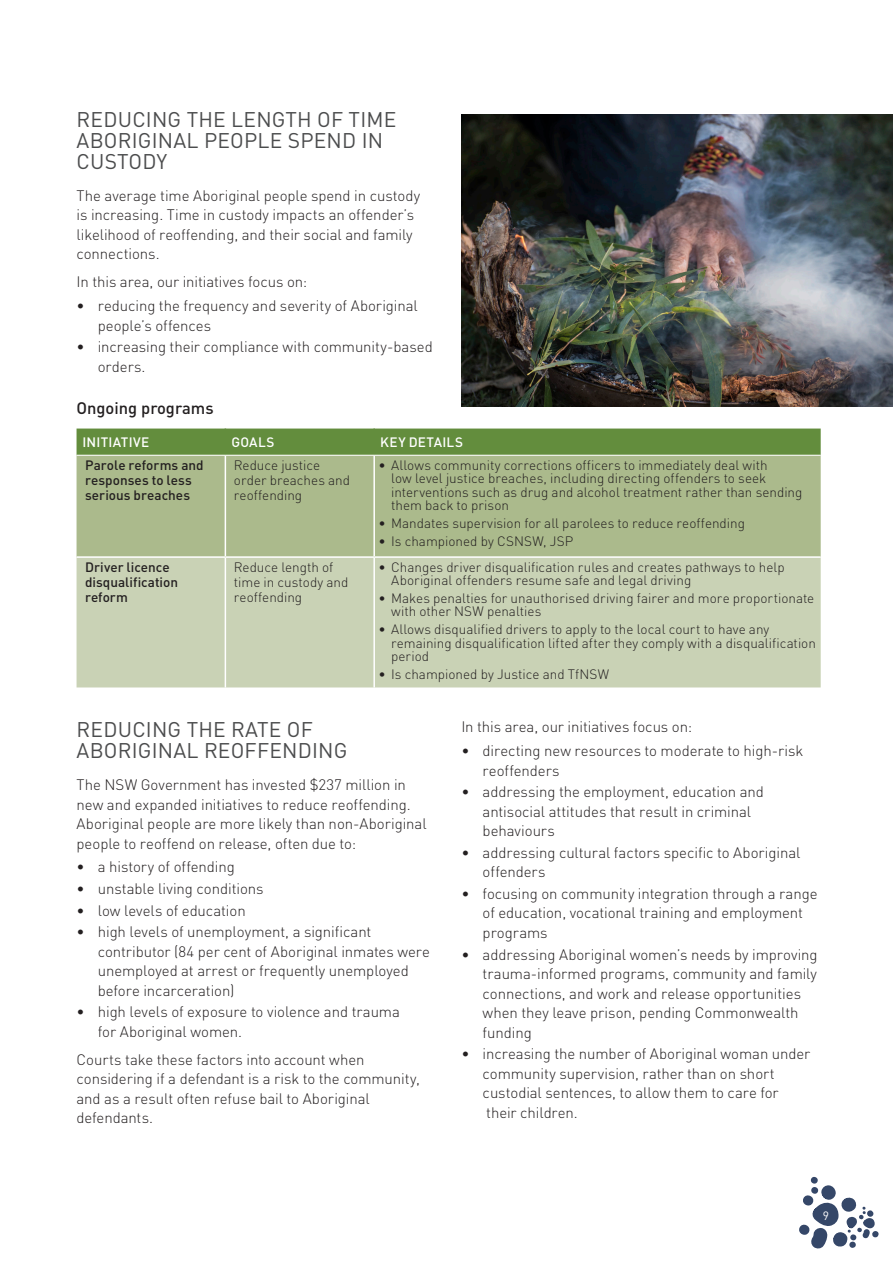
<style>
.page{position:relative;width:893px;height:1263px;background:#fff}
.page>*{position:absolute;margin:0;border:0;box-sizing:border-box;transform-origin:0 0}
.t1{font:21px/21px "DINOT";letter-spacing:.01em;color:#4b4c4d}
.t2{font:500 16.5px "DINOT";color:#231f20}
.Body_-_DOT_points__n{font:300 15px/19.5px "DINOT";letter-spacing:-.005em;color:#231f20}
.Body_Text_Plain{font:300 15px/19.5px "DINOT";letter-spacing:-.005em;color:#231f20}
.Body_-_DOT_points{font:300 15px/19.5px "DINOT";letter-spacing:-.005em;color:#231f20}
.Body_Text_Plain_-_no{font:300 15px/19.5px "DINOT";letter-spacing:-.005em;color:#231f20}
.TABLE_-_Dot_points{font:300 13.5px/13.5px "DINOT";color:#231f20}
.TABLE_-_medium{font:500 13.5px/15px "DINOT";color:#231f20}
.Table_-_8_10pt{font:300 13.5px/15px "DINOT";color:#231f20}
.TABLE_header{font:500 13.5px "DINOT";letter-spacing:.02em;color:#fff}
.t3{font:12px "DINOT";color:#fff}
</style>
<div class="page">
<svg style="left:799px;top:1176px;width:79px;height:73px"></svg>
<div style="left:77px;top:456px;width:744px;height:100px;background:#abba8c"></div>
<div style="left:77px;top:558px;width:744px;height:129px;background:#c9d2b5"></div>
<svg style="left:77px;top:428px;width:744px;height:27px;background:#679043"></svg>
<hr style="left:373px;top:428px;width:2px;height:27px;background:#638d3d">
<hr style="left:225px;top:456px;width:1px;height:100px;background:#fff">
<hr style="left:373px;top:456px;width:2px;height:100px;background:#fff">
<hr style="left:225px;top:558px;width:1px;height:129px;background:#fff">
<hr style="left:373px;top:558px;width:2px;height:129px;background:#fff">
<img style="left:461px;top:115px;width:432px;height:291px">
<h3 class="t1" style="left:77px;top:108px;width:321px">REDUCING THE LENGTH OF TIME<br>ABORIGINAL PEOPLE SPEND IN<br>CUSTODY</h3>
<p class="Body_Text_Plain" style="left:77px;top:186px;width:345px">The average time Aboriginal people spend in custody is increasing. Time in custody impacts an offender’s likelihood of reoffending, and their social and family connections.</p>
<p class="Body_Text_Plain_-_no" style="left:77px;top:272px;width:232px">In this area, our initiatives focus on:</p>
<p class="Body_-_DOT_points__n" style="left:98px;top:296px;width:322px;text-indent:-21px">• reducing the frequency and severity of Aboriginal people’s offences</p>
<p class="Body_-_DOT_points" style="left:98px;top:337px;width:336px;text-indent:-21px">• increasing their compliance with community-based orders.</p>
<h4 class="t2" style="left:77px;top:397px;width:139px">Ongoing programs</h4>
<p class="TABLE_header" style="left:83px;top:434px;width:68px">INITIATIVE</p>
<p class="TABLE_header" style="left:231px;top:434px;width:45px">GOALS</p>
<p class="TABLE_header" style="left:380px;top:434px;width:84px">KEY DETAILS</p>
<p class="TABLE_-_medium" style="left:85px;top:457px;width:120px">Parole reforms and responses to less serious breaches</p>
<p class="Table_-_8_10pt" style="left:234px;top:457px;width:118px">Reduce justice order breaches and reoffending</p>
<p class="TABLE_-_Dot_points" style="left:391px;top:458px;width:413px;text-indent:-13px">• Allows community corrections officers to immediately deal with<br>low level justice breaches, including directing offenders to seek interventions such as drug and alcohol treatment rather than sending them back to prison</p>
<p class="TABLE_-_Dot_points" style="left:378px;top:516px;width:368px">• Mandates supervision for all parolees to reduce reoffending</p>
<p class="TABLE_-_Dot_points" style="left:378px;top:534px;width:196px">• Is championed by CSNSW, JSP</p>
<p class="TABLE_-_medium" style="left:85px;top:559px;width:95px">Driver licence disqualification reform</p>
<p class="Table_-_8_10pt" style="left:234px;top:559px;width:116px">Reduce length of time in custody and reoffending</p>
<p class="TABLE_-_Dot_points" style="left:391px;top:560px;width:395px;text-indent:-13px">• Changes driver disqualification rules and creates pathways to help<br>Aboriginal offenders resume safe and legal driving</p>
<p class="TABLE_-_Dot_points" style="left:391px;top:591px;width:425px;text-indent:-13px">• Makes penalties for unauthorised driving fairer and more proportionate with other NSW penalties</p>
<p class="TABLE_-_Dot_points" style="left:391px;top:622px;width:426px;text-indent:-13px">• Allows disqualified drivers to apply to the local court to have any remaining disqualification lifted after they comply with a disqualification period</p>
<p class="TABLE_-_Dot_points" style="left:378px;top:667px;width:232px">• Is championed by Justice and TfNSW</p>
<h3 class="t1" style="left:77px;top:718px;width:272px">REDUCING THE RATE OF<br>ABORIGINAL REOFFENDING</h3>
<p class="Body_Text_Plain_-_no" style="left:77px;top:775px;width:352px">The NSW Government has invested $237 million in new and expanded initiatives to reduce reoffending.<br>Aboriginal people are more likely than non-Aboriginal people to reoffend on release, often due to:</p>
<p class="Body_-_DOT_points__n" style="left:77px;top:857px;width:160px">• a history of offending</p>
<p class="Body_-_DOT_points__n" style="left:77px;top:879px;width:189px">• unstable living conditions</p>
<p class="Body_-_DOT_points__n" style="left:77px;top:900px;width:171px">• low levels of education</p>
<p class="Body_-_DOT_points__n" style="left:98px;top:922px;width:334px;text-indent:-21px">• high levels of unemployment, a significant contributor (84 per cent of Aboriginal inmates were unemployed at arrest or frequently unemployed before incarceration)</p>
<p class="Body_-_DOT_points" style="left:98px;top:1002px;width:304px;text-indent:-21px">• high levels of exposure to violence and trauma for Aboriginal women.</p>
<p class="Body_Text_Plain" style="left:77px;top:1049px;width:345px">Courts take these factors into account when considering if a defendant is a risk to the community, and as a result often refuse bail to Aboriginal defendants.</p>
<p class="Body_Text_Plain_-_no" style="left:461px;top:717px;width:232px">In this area, our initiatives focus on:</p>
<p class="Body_-_DOT_points__n" style="left:483px;top:741px;width:322px;text-indent:-21px">• directing new resources to moderate to high-risk reoffenders</p>
<p class="Body_-_DOT_points__n" style="left:483px;top:782px;width:283px;text-indent:-21px">• addressing the employment, education and antisocial attitudes that result in criminal behaviours</p>
<p class="Body_-_DOT_points__n" style="left:483px;top:842px;width:319px;text-indent:-21px">• addressing cultural factors specific to Aboriginal offenders</p>
<p class="Body_-_DOT_points__n" style="left:483px;top:884px;width:336px;text-indent:-21px">• focusing on community integration through a range of education, vocational training and employment programs</p>
<p class="Body_-_DOT_points__n" style="left:483px;top:944px;width:337px;text-indent:-21px">• addressing Aboriginal women’s needs by improving trauma-informed programs, community and family connections, and work and release opportunities when they leave prison, pending Commonwealth funding</p>
<p class="Body_-_DOT_points" style="left:483px;top:1044px;width:329px;text-indent:-21px">• increasing the number of Aboriginal woman under community supervision, rather than on short custodial sentences, to allow them to care for their children.</p>
<p class="t3" style="left:823px;top:1208px;width:8px">9</p>
</div>
